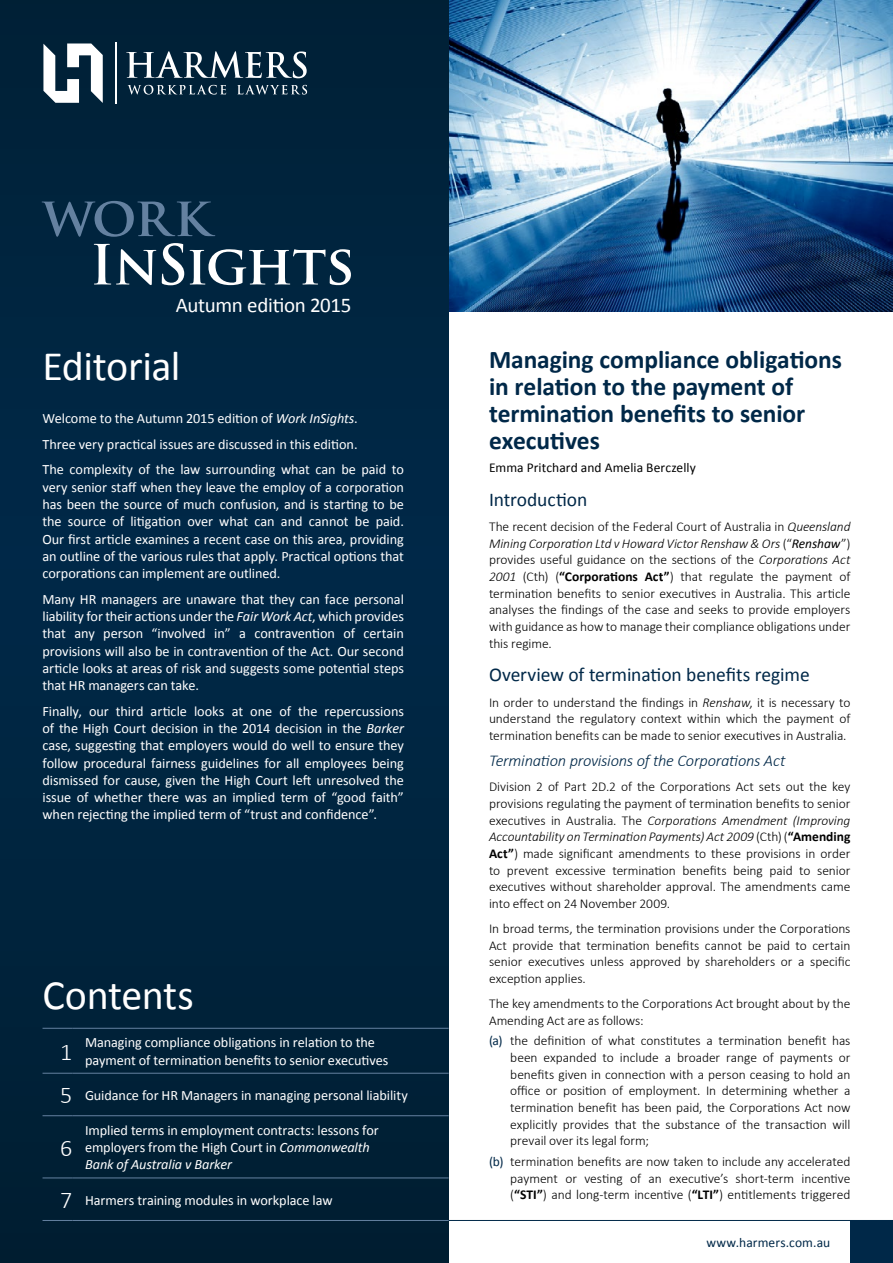
<style>
.page{position:relative;width:893px;height:1263px;background:#fff}
.page>*{position:absolute;margin:0;border:0;box-sizing:border-box;transform-origin:0 0}
.t1{font:700 53.85px "Trajan Pro";letter-spacing:-.035em;color:#fff}
.t2{font:700 53.85px "Trajan Pro";color:#6481a0}
.t3{font:42px "Calibri";letter-spacing:-.015em;color:#fff}
.t4{font:700 25.5px/27.2px "Calibri";letter-spacing:-.005em;color:#002848}
.t5{font:300 24px "Calibri";color:#fff}
.t6{font:21px "Calibri";letter-spacing:-.02em;color:#fff}
.t7{font:19.5px "Calibri";letter-spacing:-.005em;color:#002848}
.t8{font:italic 300 16.5px "Calibri";letter-spacing:-.015em;color:#002848}
.t9{font:14.25px/17.2px "Calibri";letter-spacing:-.005em;color:#fff}
.t10{font:300 13.5px/16.6px "Calibri";letter-spacing:-.005em;color:#000;text-align:justify}
.t11{font:13.5px "Calibri";letter-spacing:.005em;color:#000}
.t12{font:13.5px "Calibri";letter-spacing:.01em;color:#002848}
.s1{font-style:italic}
.s2{font-weight:300;font-size:24px}
.s3{font-weight:400;font-style:italic}
.s4{font-weight:700}
.s5{font-weight:400;color:#002848}
</style>
<div class="page">
<hr style="left:0;top:1220px;width:893px;height:1px;background:#002848">
<img style="left:449px;top:0;width:444px;height:312px">
<div style="left:0;top:0;width:449px;height:1263px;background:#00243e"></div>
<div style="left:850px;top:1220px;width:43px;height:43px;background:#002848"></div>
<svg style="left:43px;top:1028px;width:29px;height:1px"></svg>
<hr style="left:72px;top:1028px;width:377px;height:1px;background:#6481a0">
<svg style="left:43px;top:1073px;width:29px;height:1px"></svg>
<hr style="left:72px;top:1073px;width:377px;height:1px;background:#6481a0">
<svg style="left:43px;top:1115px;width:29px;height:1px"></svg>
<hr style="left:72px;top:1115px;width:377px;height:1px;background:#6481a0">
<svg style="left:43px;top:1177px;width:29px;height:1px"></svg>
<hr style="left:72px;top:1177px;width:377px;height:1px;background:#6481a0">
<svg style="left:43px;top:1220px;width:29px;height:1px"></svg>
<hr style="left:72px;top:1220px;width:377px;height:1px;background:#6481a0">
<hr style="left:116px;top:43px;width:1px;height:61px;background:#fff">
<svg style="left:126px;top:51px;width:181px;height:27px"></svg>
<svg style="left:128px;top:85px;width:98px;height:10px"></svg>
<svg style="left:237px;top:85px;width:70px;height:10px"></svg>
<svg style="left:43px;top:43px;width:60px;height:60px"></svg>
<h1 class="t2" style="left:43px;top:183px;width:170px">work</h1>
<h1 class="t1" style="left:90px;top:231px;width:266px">InSights</h1>
<h3 class="t6" style="left:176px;top:292px;width:177px">Autumn edition 2015</h3>
<h2 class="t3" style="left:43px;top:340px;width:140px">Editorial</h2>
<p class="t9" style="left:43px;top:405px;width:363px;line-height:25.8px">Welcome to the Autumn 2015 edition of <span class="s1">Work InSights</span>.<br>Three very practical issues are discussed in this edition.<br>The complexity of the law surrounding what can be paid to</p>
<p class="t9" style="left:43px;top:478px;width:363px;text-align:justify">very senior staff when they leave the employ of a corporation has been the source of much confusion, and is starting to be the source of litigation over what can and cannot be paid.<br>Our first article examines a recent case on this area, providing an outline of the various rules that apply. Practical options that corporations can implement are outlined.</p>
<p class="t9" style="left:43px;top:590px;width:363px;text-align:justify">Many HR managers are unaware that they can face personal liability for their actions under the <span class="s1">Fair Work Act</span>, which provides that any person “involved in” a contravention of certain provisions will also be in contravention of the Act. Our second article looks at areas of risk and suggests some potential steps that HR managers can take.</p>
<p class="t9" style="left:43px;top:702px;width:363px;text-align:justify">Finally, our third article looks at one of the repercussions of the High Court decision in the 2014 decision in the <span class="s1">Barker </span>case, suggesting that employers would do well to ensure they follow procedural fairness guidelines for all employees being dismissed for cause, given the High Court left unresolved the issue of whether there was an implied term of “good faith” when rejecting the implied term of “trust and confidence”.</p>
<h2 class="t3" style="left:43px;top:969px;width:153px">Contents</h2>
<h3 class="t5" style="left:60px;top:1037px;width:14px">1</h3>
<p class="t9" style="left:85px;top:1034px;width:305px">Managing compliance obligations in relation to the payment of termination benefits to senior executives</p>
<p class="t9" style="left:60px;top:1086px;width:349px"><span class="s2">5</span> Guidance for HR Managers in managing personal liability</p>
<h3 class="t5" style="left:60px;top:1133px;width:14px">6</h3>
<p class="t9" style="left:85px;top:1121px;width:295px">Implied terms in employment contracts: lessons for employers from the High Court in <span class="s1">Commonwealth<br>Bank of Australia v Barker</span></p>
<p class="t9" style="left:60px;top:1191px;width:274px"><span class="s2">7</span> Harmers training modules in workplace law</p>
<h3 class="t4" style="left:489px;top:346px;width:355px">Managing compliance obligations in relation to the payment of termination benefits to senior executives</h3>
<p class="t11" style="left:489px;top:459px;width:208px">Emma Pritchard and Amelia Berczelly</p>
<h3 class="t7" style="left:489px;top:487px;width:100px">Introduction</h3>
<p class="t10" style="left:489px;top:518px;width:363px">The recent decision of the Federal Court of Australia in <span class="s1">Queensland Mining Corporation Ltd v Howard Victor Renshaw &amp; Ors</span> (“<span class="s3">Renshaw</span>”) provides useful guidance on the sections of the <span class="s1">Corporations Act 2001</span> (Cth) (<span class="s4">“Corporations Act”</span>) that regulate the payment of termination benefits to senior executives in Australia. This article analyses the findings of the case and seeks to provide employers with guidance as how to manage their compliance obligations under this regime.</p>
<h3 class="t7" style="left:489px;top:662px;width:322px">Overview of termination benefits regime</h3>
<p class="t10" style="left:489px;top:693px;width:363px">In order to understand the findings in <span class="s1">Renshaw</span>, it is necessary to understand the regulatory context within which the payment of termination benefits can be made to senior executives in Australia.</p>
<p class="t8" style="left:489px;top:751px;width:298px">Termination provisions of the Corporations Act</p>
<p class="t10" style="left:489px;top:778px;width:363px">Division 2 of Part 2D.2 of the Corporations Act sets out the key provisions regulating the payment of termination benefits to senior executives in Australia. The <span class="s1">Corporations Amendment (Improving Accountability on Termination Payments) Act 2009</span> (Cth) (<span class="s4">“Amending Act”</span>) made significant amendments to these provisions in order to prevent excessive termination benefits being paid to senior executives without shareholder approval. The amendments came into effect on 24 November 2009.</p>
<p class="t10" style="left:489px;top:920px;width:363px">In broad terms, the termination provisions under the Corporations Act provide that termination benefits cannot be paid to certain senior executives unless approved by shareholders or a specific exception applies.</p>
<p class="t10" style="left:489px;top:995px;width:363px">The key amendments to the Corporations Act brought about by the<br>Amending Act are as follows:</p>
<p class="t10" style="left:510px;top:1032px;width:342px;text-indent:-21px"><span class="s5">(a)</span> the definition of what constitutes a termination benefit has been expanded to include a broader range of payments or benefits given in connection with a person ceasing to hold an office or position of employment. In determining whether a termination benefit has been paid, the Corporations Act now explicitly provides that the substance of the transaction will prevail over its legal form;</p>
<p class="t10" style="left:510px;top:1153px;width:342px;text-indent:-21px"><span class="s5">(b)</span> termination benefits are now taken to include any accelerated payment or vesting of an executive’s short-term incentive (<span class="s4">“STI”</span>) and long-term incentive (<span class="s4">“LTI”</span>) entitlements triggered</p>
<p class="t12" style="left:706px;top:1234px;width:125px">www.harmers.com.au</p>
</div>
